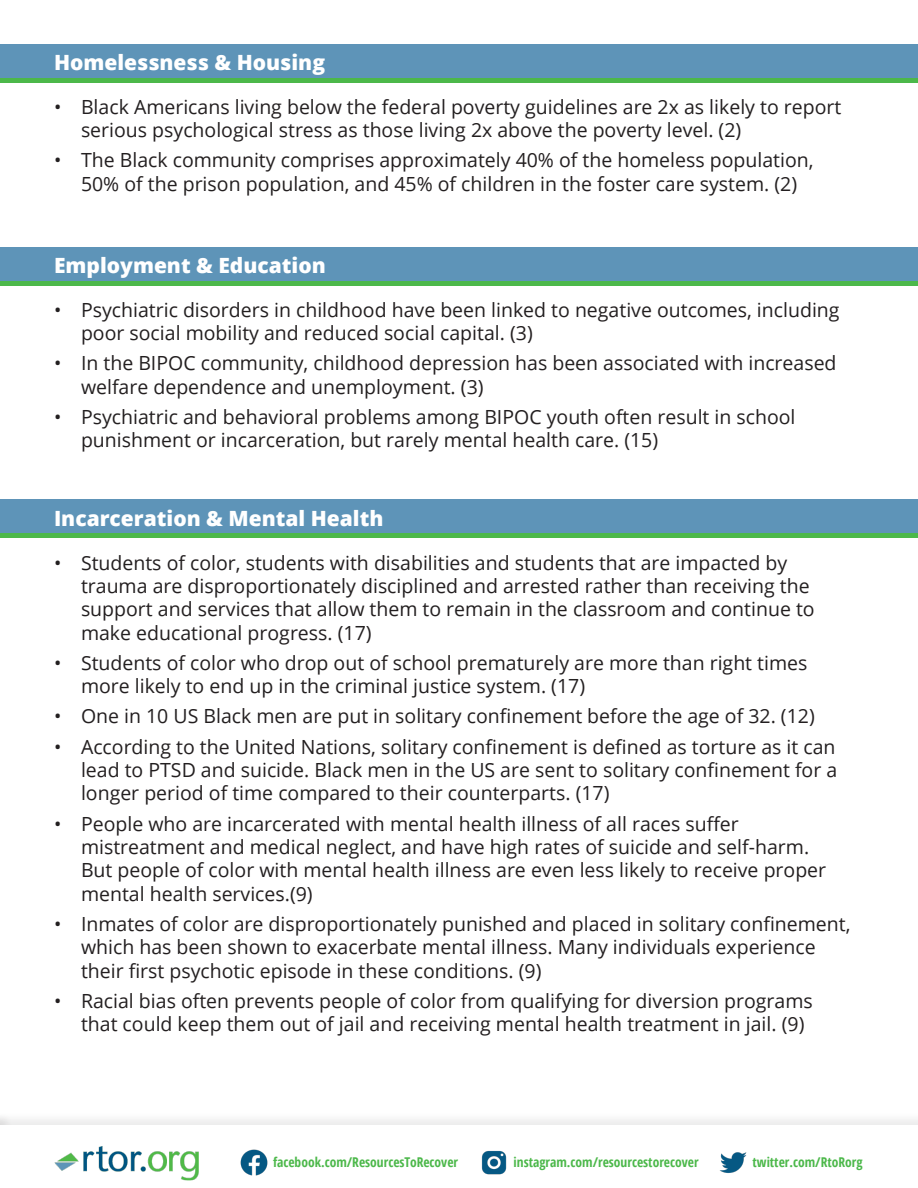
<style>
.page{position:relative;width:918px;height:1188px;background:#fff}
.page>*{position:absolute;margin:0;border:0;box-sizing:border-box;transform-origin:0 0}
.t1{font:800 21px "Open Sans";color:#fff}
.t2{font:19.5px/23.4px "Open Sans";color:#231f20}
.t3{font:700 13.5px "Open Sans Condensed";color:#4cb84a}
</style>
<div class="page">
<div style="left:0;top:532px;width:918px;height:6px;background:#4cb84a"></div>
<div style="left:0;top:499px;width:918px;height:33px;background:#5e94b8"></div>
<div style="left:0;top:280px;width:918px;height:6px;background:#4cb84a"></div>
<div style="left:0;top:247px;width:918px;height:33px;background:#5e94b8"></div>
<div style="left:0;top:77px;width:918px;height:6px;background:#4cb84a"></div>
<div style="left:0;top:44px;width:918px;height:34px;background:#5e94b8"></div>
<div style="left:0;top:1111px;width:918px;height:77px;background:#f7f7f7"></div>
<div style="left:0;top:1126px;width:918px;height:62px;background:#fff"></div>
<img style="left:55px;top:1146px;width:144px;height:35px">
<img style="left:240px;top:1149px;width:28px;height:27px">
<img style="left:481px;top:1150px;width:26px;height:25px">
<img style="left:719px;top:1152px;width:28px;height:21px">
<p class="t1" style="left:54px;top:46px;width:273px">Homelessness &amp; Housing</p>
<p class="t2" style="left:81px;top:94px;width:762px;text-indent:-27px">• Black Americans living below the federal poverty guidelines are 2x as likely to report serious psychological stress as those living 2x above the poverty level. (2)</p>
<p class="t2" style="left:54px;top:148px;width:761px;text-align:center">• The Black community comprises approximately 40% of the homeless population,<br>50% of the prison population, and 45% of children in the foster care system. (2)</p>
<p class="t1" style="left:54px;top:249px;width:273px">Employment &amp; Education</p>
<p class="t2" style="left:81px;top:297px;width:760px;text-indent:-27px">• Psychiatric disorders in childhood have been linked to negative outcomes, including poor social mobility and reduced social capital. (3)</p>
<p class="t2" style="left:81px;top:351px;width:757px;text-indent:-27px">• In the BIPOC community, childhood depression has been associated with increased welfare dependence and unemployment. (3)</p>
<p class="t2" style="left:81px;top:404px;width:716px;text-indent:-27px">• Psychiatric and behavioral problems among BIPOC youth often result in school punishment or incarceration, but rarely mental health care. (15)</p>
<p class="t1" style="left:54px;top:502px;width:331px">Incarceration &amp; Mental Health</p>
<p class="t2" style="left:81px;top:550px;width:735px;text-indent:-27px">• Students of color, students with disabilities and students that are impacted by trauma are disproportionately disciplined and arrested rather than receiving the support and services that allow them to remain in the classroom and continue to make educational progress. (17)</p>
<p class="t2" style="left:81px;top:651px;width:728px;text-indent:-27px">• Students of color who drop out of school prematurely are more than right times more likely to end up in the criminal justice system. (17)</p>
<p class="t2" style="left:54px;top:704px;width:762px">• One in 10 US Black men are put in solitary confinement before the age of 32. (12)</p>
<p class="t2" style="left:81px;top:734px;width:758px;text-align:justify;text-indent:-27px">• According to the United Nations, solitary confinement is defined as torture as it can lead to PTSD and suicide. Black men in the US are sent to solitary confinement for a longer period of time compared to their counterparts. (17)</p>
<p class="t2" style="left:81px;top:811px;width:747px;text-indent:-27px">• People who are incarcerated with mental health illness of all races suffer mistreatment and medical neglect, and have high rates of suicide and self-harm.<br>But people of color with mental health illness are even less likely to receive proper mental health services.(9)</p>
<p class="t2" style="left:81px;top:912px;width:771px;text-indent:-27px">• Inmates of color are disproportionately punished and placed in solitary confinement, which has been shown to exacerbate mental illness. Many individuals experience their first psychotic episode in these conditions. (9)</p>
<p class="t2" style="left:81px;top:989px;width:733px;text-indent:-27px">• Racial bias often prevents people of color from qualifying for diversion programs that could keep them out of jail and receiving mental health treatment in jail. (9)</p>
<p class="t3" style="left:273px;top:1153px;width:187px">facebook.com/ResourcesToRecover</p>
<p class="t3" style="left:514px;top:1153px;width:187px">instagram.com/resourcestorecover</p>
<p class="t3" style="left:753px;top:1153px;width:112px">twitter.com/RtoRorg</p>
</div>
